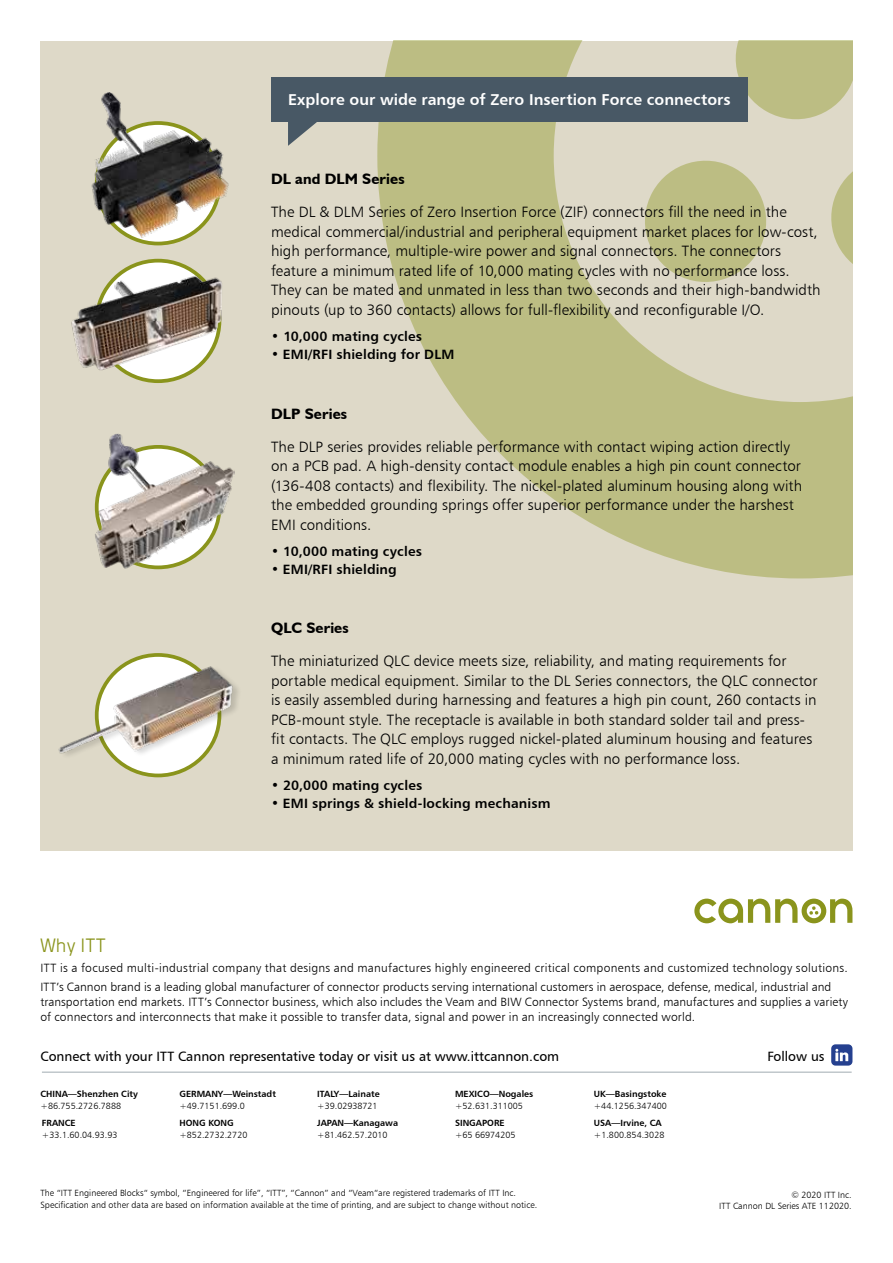
<style>
.page{position:relative;width:893px;height:1263px;background:#fff}
.page>*{position:absolute;margin:0;border:0;box-sizing:border-box;transform-origin:0 0}
.t1{font:22.5px "Blender Pro";letter-spacing:-.01em;color:#8a941c}
.t2{font:15.75px "Humanist 777 BT Bold B";letter-spacing:.005em;color:#fff}
.t3{font:15px/19.5px "Humanist 777 BT Light B";color:#000}
.t4{font:700 15px "Humanist 521 BT";letter-spacing:.01em;color:#000}
.t5{font:13.5px "Humanist 777 BT Bold B";letter-spacing:.01em;color:#000}
.t6{font:13.5px "Humanist 777 BT Roman B";color:#000}
.t7{font:12px/19.5px "Humanist 777 BT Light B";letter-spacing:.01em;color:#000}
.t8{font:9px/10.8px "Humanist 777 BT Light B";color:#000;text-align:right}
.t9{font:9px "Humanist 777 BT Bold B";color:#000}
.s1{font-family:"Humanist 777 BT Black B"}
.s2{font-family:"Humanist 777 BT Light B"}
</style>
<div class="page">
<svg style="left:694px;top:898px;width:158px;height:25px"></svg>
<hr style="left:42px;top:1072px;width:810px;height:1px;background:#a1abb2">
<div style="left:831px;top:1044px;width:21px;height:21px;background:#25408f;border-radius:4px"></div>
<svg style="left:835px;top:1049px;width:13px;height:12px"></svg>
<div style="left:40px;top:40px;width:812px;height:810px;background:#ded9c8"></div>
<svg style="left:377px;top:40px;width:475px;height:538px;fill:#bcbd83"></svg>
<svg style="left:734px;top:40px;width:118px;height:81px;background:#c0c18c"></svg>
<svg style="left:643px;top:159px;width:125px;height:124px"></svg>
<svg style="left:830px;top:156px;width:22px;height:124px"></svg>
<svg style="left:97px;top:261px;width:122px;height:120px"></svg>
<div style="left:95px;top:259px;width:126px;height:124px;border:4px solid #8a941c;border-radius:50%"></div>
<img style="left:71px;top:269px;width:151px;height:104px">
<img style="left:94px;top:433px;width:140px;height:136px">
<div style="left:271px;top:77px;width:477px;height:45px;background:#485865"></div>
<svg style="left:288px;top:122px;width:29px;height:24px"></svg>
<svg style="left:97px;top:655px;width:122px;height:120px"></svg>
<div style="left:95px;top:653px;width:126px;height:124px;border:4px solid #8a941c;border-radius:50%"></div>
<div style="left:60px;top:666px;width:182px;height:93px;background:#000;opacity:.15"></div>
<img style="left:58px;top:663px;width:177px;height:108px">
<img style="left:91px;top:93px;width:138px;height:147px">
<p class="t2" style="left:288px;top:89px;width:444px">Explore our wide range of Zero Insertion Force connectors</p>
<p class="t4" style="left:271px;top:170px;width:135px">DL and DLM Series</p>
<p class="t3" style="left:271px;top:202px;width:551px">The DL &amp; DLM Series of Zero Insertion Force (ZIF) connectors fill the need in the medical commercial/industrial and peripheral equipment market places for low-cost, high performance, multiple-wire power and signal connectors. The connectors feature a minimum rated life of 10,000 mating cycles with no performance loss.<br>They can be mated and unmated in less than two seconds and their high-bandwidth pinouts (up to 360 contacts) allows for full-flexibility and reconfigurable I/O.</p>
<p class="t5" style="left:271px;top:328px;width:153px"><span class="s1">•</span> 10,000 mating cycles</p>
<p class="t5" style="left:271px;top:346px;width:185px"><span class="s2">•</span> EMI/RFI shielding for DLM</p>
<p class="t4" style="left:271px;top:404px;width:78px">DLP Series</p>
<p class="t3" style="left:271px;top:436px;width:533px">The DLP series provides reliable performance with contact wiping action directly on a PCB pad. A high-density contact module enables a high pin count connector (136-408 contacts) and flexibility. The nickel-plated aluminum housing along with the embedded grounding springs offer superior performance under the harshest EMI conditions.</p>
<p class="t5" style="left:271px;top:543px;width:152px">• 10,000 mating cycles</p>
<p class="t5" style="left:271px;top:561px;width:127px"><span class="s2">•</span> EMI/RFI shielding</p>
<p class="t4" style="left:271px;top:619px;width:79px">QLC Series</p>
<p class="t3" style="left:271px;top:651px;width:548px">The miniaturized QLC device meets size, reliability, and mating requirements for portable medical equipment. Similar to the DL Series connectors, the QLC connector is easily assembled during harnessing and features a high pin count, 260 contacts in PCB-mount style. The receptacle is available in both standard solder tail and press&shy;fit contacts. The QLC employs rugged nickel-plated aluminum housing and features a minimum rated life of 20,000 mating cycles with no performance loss.</p>
<p class="t5" style="left:271px;top:777px;width:153px">• 20,000 mating cycles</p>
<p class="t5" style="left:271px;top:795px;width:281px"><span class="s2">•</span> EMI springs &amp; shield-locking mechanism</p>
<h1 class="t1" style="left:40px;top:933px;width:68px">Why ITT</h1>
<p class="t7" style="left:40px;top:957px;width:809px">ITT is a focused multi-industrial company that designs and manufactures highly engineered critical components and customized technology solutions.<br>ITT’s Cannon brand is a leading global manufacturer of connector products serving international customers in aerospace, defense, medical, industrial and</p>
<p class="t7" style="left:40px;top:994px;width:809px;line-height:15px">transportation end markets. ITT’s Connector business, which also includes the Veam and BIW Connector Systems brand, manufactures and supplies a variety of connectors and interconnects that make it possible to transfer data, signal and power in an increasingly connected world.</p>
<p class="t6" style="left:40px;top:1048px;width:520px">Connect with your ITT Cannon representative today or visit us at www.ittcannon.com</p>
<p class="t6" style="left:767px;top:1048px;width:59px">Follow us</p>
<p class="t9" style="left:40px;top:1088px;width:99px">CHINA—Shenzhen City</p>
<p class="t8" style="left:40px;top:1100px;width:82px">+86.755.2726.7888</p>
<p class="t9" style="left:42px;top:1117px;width:35px">FRANCE</p>
<p class="t8" style="left:42px;top:1129px;width:77px">+33.1.60.04.93.93</p>
<p class="t9" style="left:594px;top:1088px;width:74px">UK—Basingstoke</p>
<p class="t8" style="left:594px;top:1100px;width:75px">+44.1256.347400</p>
<p class="t9" style="left:594px;top:1117px;width:69px">USA—Irvine, CA</p>
<p class="t8" style="left:594px;top:1129px;width:72px">+1.800.854.3028</p>
<p class="t9" style="left:455px;top:1088px;width:80px">MEXICO—Nogales</p>
<p class="t8" style="left:455px;top:1100px;width:69px">+52.631.311005</p>
<p class="t9" style="left:455px;top:1117px;width:51px">SINGAPORE</p>
<p class="t8" style="left:455px;top:1129px;width:62px">+65 66974205</p>
<p class="t9" style="left:179px;top:1088px;width:98px">GERMANY—Weinstadt</p>
<p class="t8" style="left:179px;top:1100px;width:67px">+49.7151.699.0</p>
<p class="t9" style="left:179px;top:1117px;width:56px">HONG KONG</p>
<p class="t8" style="left:179px;top:1129px;width:69px">+852.2732.2720</p>
<p class="t9" style="left:317px;top:1088px;width:64px">ITALY—Lainate</p>
<p class="t8" style="left:317px;top:1100px;width:62px">+39.02938721</p>
<p class="t9" style="left:317px;top:1117px;width:82px">JAPAN—Kanagawa</p>
<p class="t8" style="left:317px;top:1129px;width:72px">+81.462.57.2010</p>
<p class="t8" style="left:40px;top:1187px;width:498px;line-height:12px;text-align:left">The “ITT Engineered Blocks“ symbol, “Engineered for life”, “ITT”, “Cannon” and “Veam“are registered trademarks of ITT Inc.<br>Specification and other data are based on information available at the time of printing, and are subject to change without notice.</p>
<p class="t8" style="left:719px;top:1189px;width:134px">© 2020 ITT Inc.<br>ITT Cannon DL Series ATE 112020.</p>
</div>
